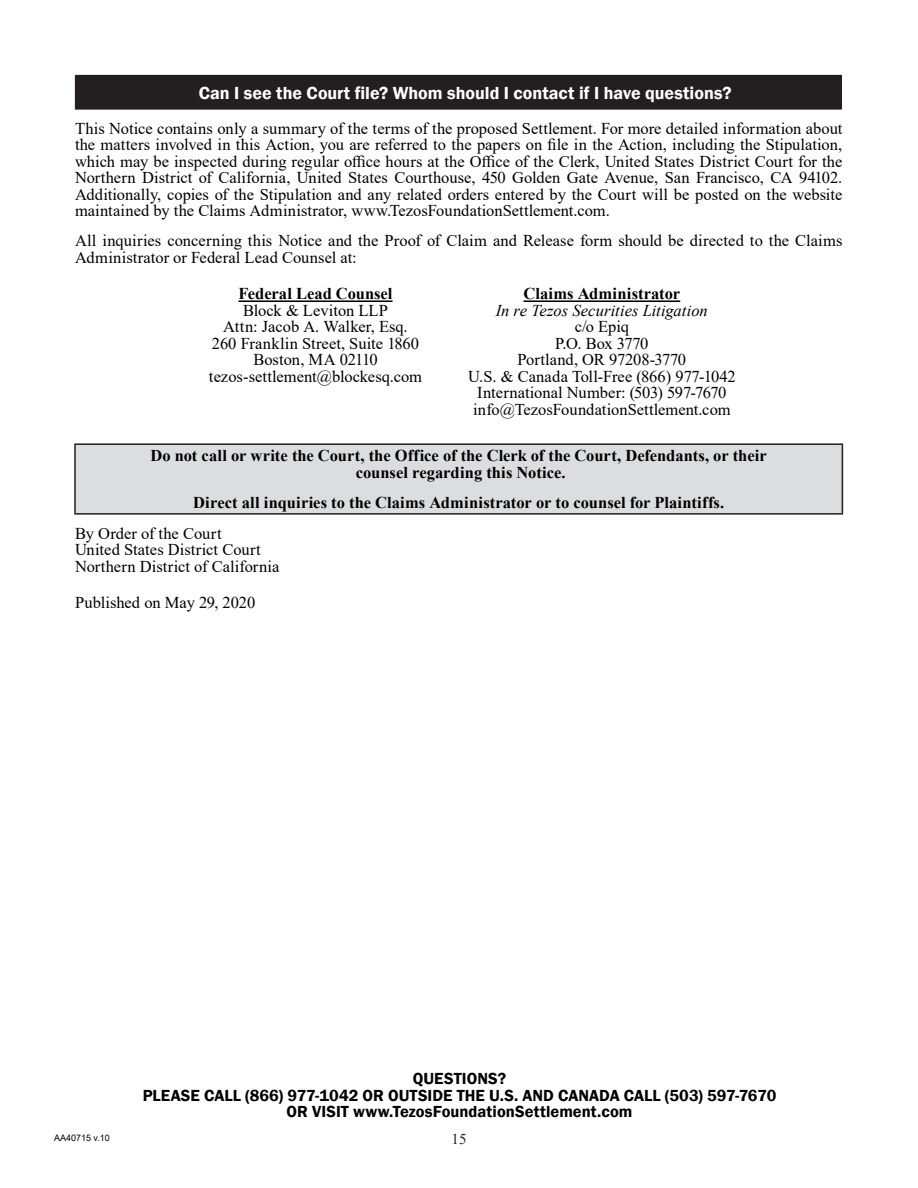
<style>
.page{position:relative;width:918px;height:1188px;background:#fff}
.page>*{position:absolute;margin:0;border:0;box-sizing:border-box;transform-origin:0 0}
.H1__Numbered{font:600 18px "Franklin Gothic";color:#fff}
.Body_Copy{font:16.5px/16.5px "Times New Roman";color:#000}
.t1{font:700 16.5px/16.5px "Times New Roman";color:#000;text-align:center}
.t2{font:600 16.5px/16.5px "Franklin Gothic";letter-spacing:.005em;color:#000;text-align:center}
.t3{font:italic 16.5px "Times New Roman";color:#000}
.t4{font:15px "Times New Roman";color:#231f20}
.t5{font:9px "Arial";color:#000}
</style>
<div class="page">
<div style="left:75px;top:75px;width:766px;height:34px;background:#231f20"></div>
<hr style="left:75px;top:75px;width:767px;height:1px;background:#231f20">
<hr style="left:841px;top:76px;width:1px;height:33px;background:#231f20">
<hr style="left:75px;top:109px;width:767px;height:1px;background:#231f20">
<hr style="left:238px;top:300px;width:155px;height:2px;background:#000">
<hr style="left:524px;top:300px;width:156px;height:2px;background:#000">
<div style="left:75px;top:444px;width:767px;height:70px;background:#dcddde"></div>
<hr style="left:74px;top:443px;width:769px;height:2px;background:#231f20">
<hr style="left:74px;top:445px;width:2px;height:68px;background:#231f20">
<hr style="left:842px;top:445px;width:1px;height:68px;background:#231f20">
<hr style="left:74px;top:513px;width:769px;height:2px;background:#231f20">
<p class="H1__Numbered" style="left:199px;top:81px;width:534px">Can I see the Court file? Whom should I contact if I have questions?</p>
<p class="Body_Copy" style="left:75px;top:119px;width:769px;text-align:justify">This Notice contains only a summary of the terms of the proposed Settlement. For more detailed information about the matters involved in this Action, you are referred to the papers on file in the Action, including the Stipulation, which may be inspected during regular office hours at the Office of the Clerk, United States District Court for the Northern District of California, United States Courthouse, 450 Golden Gate Avenue, San Francisco, CA 94102.<br>Additionally, copies of the Stipulation and any related orders entered by the Court will be posted on the website maintained by the Claims Administrator, www.TezosFoundationSettlement.com.</p>
<p class="Body_Copy" style="left:75px;top:232px;width:769px">All inquiries concerning this Notice and the Proof of Claim and Release form should be directed to the Claims<br>Administrator or Federal Lead Counsel at:</p>
<h2 class="t1" style="left:238px;top:285px;width:156px">Federal Lead Counsel</h2>
<h2 class="Body_Copy" style="left:243px;top:302px;width:146px">Block &amp; Leviton LLP</h2>
<h2 class="Body_Copy" style="left:223px;top:318px;width:186px">Attn: Jacob A. Walker, Esq.</h2>
<h2 class="Body_Copy" style="left:212px;top:335px;width:209px">260 Franklin Street, Suite 1860</h2>
<h2 class="Body_Copy" style="left:253px;top:351px;width:126px">Boston, MA 02110</h2>
<h2 class="Body_Copy" style="left:209px;top:368px;width:215px">tezos-settlement@blockesq.com</h2>
<h2 class="t1" style="left:524px;top:285px;width:158px">Claims Administrator</h2>
<h2 class="t3" style="left:496px;top:299px;width:213px">In re Tezos Securities Litigation</h2>
<h2 class="Body_Copy" style="left:575px;top:318px;width:56px">c/o Epiq</h2>
<h2 class="Body_Copy" style="left:555px;top:335px;width:95px">P.O. Box 3770</h2>
<h2 class="Body_Copy" style="left:518px;top:351px;width:170px">Portland, OR 97208-3770</h2>
<h2 class="Body_Copy" style="left:468px;top:368px;width:269px">U.S. &amp; Canada Toll-Free (866) 977-1042</h2>
<h2 class="Body_Copy" style="left:473px;top:384px;width:259px">International Number: (503) 597-7670 info@TezosFoundationSettlement.com</h2>
<h2 class="t1" style="left:150px;top:447px;width:618px">Do not call or write the Court, the Office of the Clerk of the Court, Defendants, or their counsel regarding this Notice.</h2>
<h2 class="t1" style="left:193px;top:494px;width:532px">Direct all inquiries to the Claims Administrator or to counsel for Plaintiffs.</h2>
<p class="Body_Copy" style="left:75px;top:524px;width:148px">By Order of the Court</p>
<p class="Body_Copy" style="left:75px;top:541px;width:206px">United States District Court<br>Northern District of California</p>
<p class="Body_Copy" style="left:75px;top:594px;width:182px">Published on May 29, 2020</p>
<p class="t2" style="left:143px;top:1070px;width:635px">QUESTIONS?<br>PLEASE CALL (866) 977-1042 OR OUTSIDE THE U.S. AND CANADA CALL (503) 597-7670<br>OR VISIT www.TezosFoundationSettlement.com</p>
<p class="t5" style="left:54px;top:1131px;width:57px">AA40715 v.10</p>
<p class="t4" style="left:452px;top:1129px;width:16px">15</p>
</div>
